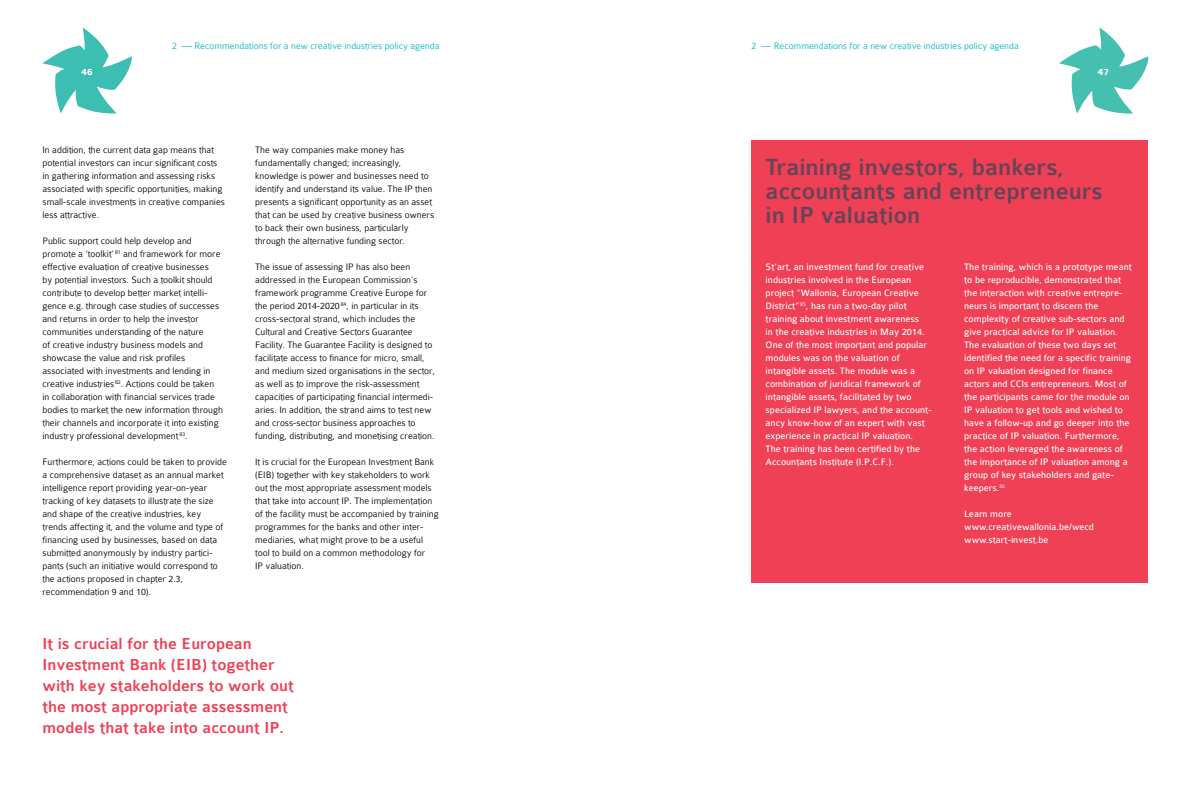
<style>
.page{position:relative;width:1191px;height:794px;background:#fff}
.page>*{position:absolute;margin:0;border:0;box-sizing:border-box;transform-origin:0 0}
.t1{font:500 25px/24px "Colaborate";color:#684355}
.t2{font:500 17px/21px "Colaborate";color:#ef4056}
.t3{font:300 10px/13px "Colaborate";color:#000}
.t4{font:10px/13px "Colaborate";color:#fff}
.t5{font:300 10px "Colaborate";color:#00bac6}
.t6{font:700 10px "Colaborate";color:#fff}
</style>
<div class="page">
<svg style="left:1059px;top:27px;width:89px;height:87px"></svg>
<svg style="left:42px;top:27px;width:90px;height:87px"></svg>
<div style="left:751px;top:140px;width:397px;height:442px;background:#ef4056"></div>
<p class="t5" style="left:172px;top:41px;width:269px">2 — Recommendations for a new creative industries policy agenda</p>
<p class="t5" style="left:751px;top:41px;width:269px">2 — Recommendations for a new creative industries policy agenda</p>
<p class="t6" style="left:81px;top:67px;width:13px">46</p>
<p class="t6" style="left:1098px;top:67px;width:13px">47</p>
<p class="t3" style="left:43px;top:143px;width:184px">In addition, the current data gap means that potential investors can incur significant costs in gathering information and assessing risks associated with specific opportunities, making small-scale investments in creative companies less attractive.</p>
<p class="t3" style="left:43px;top:234px;width:182px">Public support could help develop and promote a ‘toolkit’ <sup>81</sup> and framework for more effective evaluation of creative businesses<br>by potential investors. Such a toolkit should contribute to develop better market intelli&shy;gence e.g. through case studies of successes and returns in order to help the investor communities understanding of the nature<br>of creative industry business models and showcase the value and risk profiles associated with investments and lending in creative industries<sup>82</sup>. Actions could be taken in collaboration with financial services trade bodies to market the new information through their channels and incorporate it into existing industry professional development <sup>83</sup>.</p>
<p class="t3" style="left:43px;top:455px;width:186px">Furthermore, actions could be taken to provide a comprehensive dataset as an annual market intelligence report providing year-on-year tracking of key datasets to illustrate the size and shape of the creative industries, key trends affecting it, and the volume and type of financing used by businesses, based on data submitted anonymously by industry partici&shy;pants (such an initiative would correspond to the actions proposed in chapter 2.3, recommendation 9 and 10).</p>
<p class="t3" style="left:255px;top:143px;width:180px">The way companies make money has fundamentally changed; increasingly, knowledge is power and businesses need to identify and understand its value. The IP then presents a significant opportunity as an asset that can be used by creative business owners to back their own business, particularly through the alternative funding sector.</p>
<p class="t3" style="left:255px;top:260px;width:181px">The issue of assessing IP has also been addressed in the European Commission’s framework programme Creative Europe for the period 2014-2020 <sup>84</sup>, in particular in its cross-sectoral strand, which includes the Cultural and Creative Sectors Guarantee Facility. The Guarantee Facility is designed to facilitate access to finance for micro, small, and medium sized organisations in the sector, as well as to improve the risk-assessment capacities of participating financial intermedi&shy;aries. In addition, the strand aims to test new and cross-sector business approaches to funding, distributing, and monetising creation.</p>
<p class="t3" style="left:255px;top:455px;width:185px">It is crucial for the European Investment Bank (EIB) together with key stakeholders to work out the most appropriate assessment models that take into account IP. The implementation of the facility must be accompanied by training programmes for the banks and other inter&shy;mediaries, what might prove to be a useful tool to build on a common methodology for<br>IP valuation.</p>
<h2 class="t2" style="left:43px;top:633px;width:253px">It is crucial for the European<br>Investment Bank (EIB) together with key stakeholders to work out the most appropriate assessment models that take into account IP.</h2>
<h1 class="t1" style="left:765px;top:156px;width:339px">Training investors, bankers, accountants and entrepreneurs in IP valuation</h1>
<p class="t4" style="left:765px;top:260px;width:167px">St’art, an investment fund for creative industries involved in the European project “Wallonia, European Creative District” <sup>85</sup>, has run a two-day pilot training about investment awareness<br>in the creative industries in May 2014.<br>One of the most important and popular modules was on the valuation of intangible assets. The module was a combination of juridical framework of intangible assets, facilitated by two specialized IP lawyers, and the account&shy;ancy know-how of an expert with vast experience in practical IP valuation.<br>The training has been certified by the Accountants Institute (I.P.C.F.).</p>
<p class="t4" style="left:964px;top:260px;width:169px">The training, which is a prototype meant to be reproducible, demonstrated that the interaction with creative entrepre&shy;neurs is important to discern the complexity of creative sub-sectors and give practical advice for IP valuation.<br>The evaluation of these two days set identified the need for a specific training on IP valuation designed for finance actors and CCIs entrepreneurs. Most of the participants came for the module on IP valuation to get tools and wished to have a follow-up and go deeper into the practice of IP valuation. Furthermore, the action leveraged the awareness of the importance of IP valuation among a group of key stakeholders and gate&shy;keepers.<sup>86</sup></p>
<p class="t4" style="left:964px;top:507px;width:131px">Learn more www.creativewallonia.be/wecd www.start-invest.be</p>
</div>
